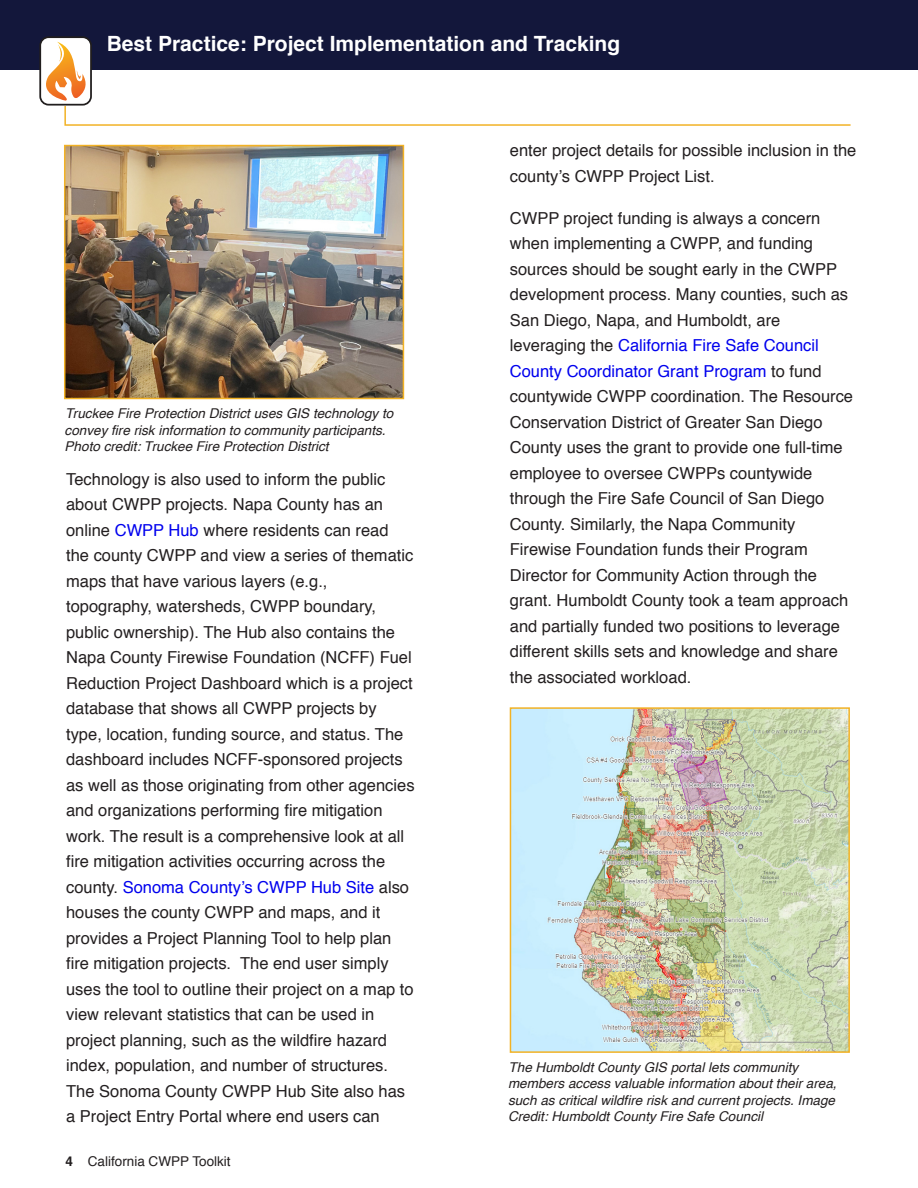
<style>
.page{position:relative;width:918px;height:1188px;background:#fff}
.page>*{position:absolute;margin:0;border:0;box-sizing:border-box;transform-origin:0 0}
.t1{font:700 21px "Helvetica";color:#fff}
.t2{font:16.5px/25.5px "Helvetica";color:#231f20}
.t3{font:italic 13.5px/16.5px "Helvetica";color:#231f20}
.t4{font:13.5px "Helvetica";color:#231f20}
.s1{color:#00e}
.s2{font-weight:700}
</style>
<div class="page">
<div style="left:0;top:0;width:918px;height:69px;background:#13173b"></div>
<div style="left:40px;top:37px;width:51px;height:68px;background:#fff;border-radius:8px"></div>
<div style="left:39px;top:36px;width:53px;height:70px;border:2px solid #211e1e;border-radius:8px"></div>
<svg style="left:40px;top:42px;width:812px;height:84px"></svg>
<img style="left:67px;top:148px;width:334px;height:248px">
<div style="left:64px;top:145px;width:340px;height:254px;border:2px solid #f2b225"></div>
<img style="left:513px;top:710px;width:334px;height:340px">
<div style="left:510px;top:707px;width:340px;height:346px;border:2px solid #f2b225"></div>
<p class="t1" style="left:107px;top:35px;width:515px">Best Practice: Project Implementation and Tracking</p>
<p class="t3" style="left:65px;top:406px;width:330px">Truckee Fire Protection District uses GIS technology to convey fire risk information to community participants.<br>Photo credit: Truckee Fire Protection District</p>
<p class="t2" style="left:66px;top:467px;width:350px">Technology is also used to inform the public about CWPP projects. Napa County has an online <span class="s1">CWPP Hub</span> where residents can read the county CWPP and view a series of thematic maps that have various layers (e.g., topography, watersheds, CWPP boundary, public ownership). The Hub also contains the Napa County Firewise Foundation (NCFF) Fuel Reduction Project Dashboard which is a project database that shows all CWPP projects by type, location, funding source, and status. The dashboard includes NCFF-sponsored projects as well as those originating from other agencies and organizations performing fire mitigation work. The result is a comprehensive look at all fire mitigation activities occurring across the county. <span class="s1">Sonoma County’s CWPP Hub Site</span> also houses the county CWPP and maps, and it provides a Project Planning Tool to help plan fire mitigation projects. The end user simply uses the tool to outline their project on a map to view relevant statistics that can be used in project planning, such as the wildfire hazard index, population, and number of structures.<br>The Sonoma County CWPP Hub Site also has a Project Entry Portal where end users can</p>
<p class="t4" style="left:65px;top:1156px;width:167px"><span class="s2">4</span> California CWPP Toolkit</p>
<p class="t2" style="left:510px;top:139px;width:348px">enter project details for possible inclusion in the county’s CWPP Project List.</p>
<p class="t2" style="left:510px;top:206px;width:345px">CWPP project funding is always a concern when implementing a CWPP, and funding sources should be sought early in the CWPP development process. Many counties, such as San Diego, Napa, and Humboldt, are leveraging the <span class="s1">California Fire Safe Council County Coordinator Grant Program</span> to fund countywide CWPP coordination. The Resource Conservation District of Greater San Diego County uses the grant to provide one full-time employee to oversee CWPPs countywide through the Fire Safe Council of San Diego County. Similarly, the Napa Community Firewise Foundation funds their Program Director for Community Action through the grant. Humboldt County took a team approach and partially funded two positions to leverage different skills sets and knowledge and share the associated workload.</p>
<p class="t3" style="left:508px;top:1060px;width:330px">The Humboldt County GIS portal lets community members access valuable information about their area, such as critical wildfire risk and current projects. Image Credit: Humboldt County Fire Safe Council</p>
</div>
